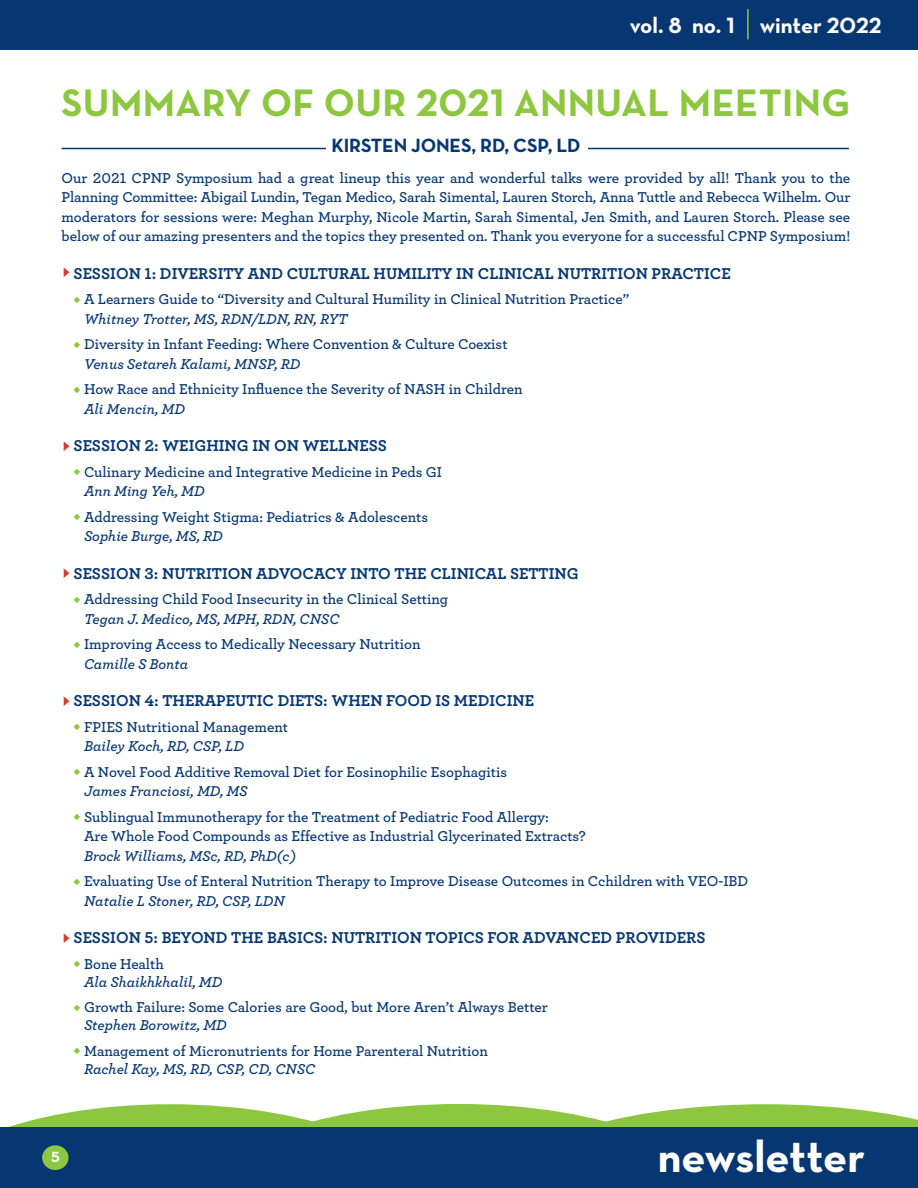
<style>
.page{position:relative;width:918px;height:1188px;background:#fff}
.page>*{position:absolute;margin:0;border:0;box-sizing:border-box;transform-origin:0 0}
.t1{font:700 45px "Neutra Text";color:#fff}
.t2{font:700 39px "Neutra Text";letter-spacing:.01em;color:#8dc63f}
.t3{font:22.5px "Neutra Text Bold Alt";color:#fff}
.t4{font:700 19.5px "Neutraface Text";letter-spacing:-.01em;color:#073772}
.t5{font:16.5px "Archer Bold LF";color:#073772}
.t6{font:15px/19.5px "Archer Semibold LF";color:#073772;text-align:justify}
.t7{font:italic 600 15px/18px "Archer";color:#073772}
.t8{font:600 15px/18px "Archer";color:#073772}
.t9{font:700 15px "Neutraface Text";color:#fff}
.s1{font-family:"Neutra Text Bold Alt";font-weight:400}
.s2{color:#d8382d}
.s3{color:#8dc63f}
.s4{font-style:normal}
.s5{font-style:italic}
</style>
<div class="page">
<svg style="left:0;top:1104px;width:194px;height:24px"></svg>
<svg style="left:194px;top:1104px;width:293px;height:24px;fill:#8dc63f"></svg>
<svg style="left:487px;top:1104px;width:431px;height:24px"></svg>
<div style="left:0;top:1128px;width:918px;height:60px;background:#073772"></div>
<div style="left:42px;top:1145px;width:27px;height:25px;background:#8dc63f;border-radius:50%"></div>
<div style="left:0;top:0;width:918px;height:50px;background:#073772"></div>
<hr style="left:747px;top:9px;width:2px;height:30px;background:#8dc63f">
<hr style="left:62px;top:148px;width:787px;height:1px;background:#073772">
<div style="left:326px;top:138px;width:262px;height:21px;background:#fff"></div>
<h3 class="t3" style="left:630px;top:11px;width:253px">vol. 8 no. 1 winter 2022</h3>
<h2 class="t2" style="left:62px;top:79px;width:790px">SUMMARY OF OUR <span class="s1">2021</span> ANNUAL MEETING</h2>
<h3 class="t4" style="left:331px;top:133px;width:251px">KIRSTEN JONES, RD, CSP, LD</h3>
<p class="t6" style="left:62px;top:168px;width:790px">Our 2021 CPNP Symposium had a great lineup this year and wonderful talks were provided by all! Thank you to the Planning Committee: Abigail Lundin, Tegan Medico, Sarah Simental, Lauren Storch, Anna Tuttle and Rebecca Wilhelm. Our moderators for sessions were: Meghan Murphy, Nicole Martin, Sarah Simental, Jen Smith, and Lauren Storch. Please see below of our amazing presenters and the topics they presented on. Thank you everyone for a successful CPNP Symposium!</p>
<p class="t5" style="left:57px;top:263px;width:675px"><span class="s2">✔</span>SESSION 1: DIVERSITY AND CULTURAL HUMILITY IN CLINICAL NUTRITION PRACTICE</p>
<p class="t6" style="left:74px;top:289px;width:557px"><span class="s3">◆</span> A Learners Guide to “Diversity and Cultural Humility in Clinical Nutrition Practice”</p>
<p class="t7" style="left:84px;top:309px;width:265px">Whitney Trotter, MS, RDN/LDN, RN, RYT</p>
<p class="t6" style="left:74px;top:334px;width:435px"><span class="s3">◆</span> Diversity in Infant Feeding: Where Convention &amp; Culture Coexist</p>
<p class="t7" style="left:84px;top:354px;width:218px">Venus Setareh Kalami, MNSP, RD</p>
<p class="t6" style="left:74px;top:379px;width:451px"><span class="s3">◆</span> How Race and Ethnicity Influence the Severity of NASH in Children</p>
<p class="t7" style="left:84px;top:399px;width:102px">Ali Mencin, MD</p>
<p class="t5" style="left:57px;top:436px;width:331px"><span class="s2">✔</span>SESSION 2: WEIGHING IN ON WELLNESS</p>
<p class="t6" style="left:74px;top:462px;width:370px"><span class="s3">◆</span> Culinary Medicine and Integrative Medicine in Peds GI</p>
<p class="t7" style="left:84px;top:481px;width:122px">Ann Ming Yeh, MD</p>
<p class="t6" style="left:74px;top:507px;width:356px"><span class="s3">◆</span> Addressing Weight Stigma: Pediatrics &amp; Adolescents</p>
<p class="t7" style="left:84px;top:526px;width:140px">Sophie Burge, MS, RD</p>
<p class="t5" style="left:57px;top:563px;width:523px"><span class="s2">✔</span>SESSION 3: NUTRITION ADVOCACY INTO THE CLINICAL SETTING</p>
<p class="t6" style="left:74px;top:589px;width:376px"><span class="s3">◆</span> Addressing Child Food Insecurity in the Clinical Setting</p>
<p class="t7" style="left:84px;top:609px;width:257px">Tegan J. Medico, MS, MPH, RDN, CNSC</p>
<p class="t6" style="left:74px;top:634px;width:349px"><span class="s3">◆</span> Improving Access to Medically Necessary Nutrition</p>
<p class="t7" style="left:84px;top:654px;width:106px">Camille S Bonta</p>
<p class="t5" style="left:57px;top:691px;width:479px"><span class="s2">✔</span>SESSION 4: THERAPEUTIC DIETS: WHEN FOOD IS MEDICINE</p>
<p class="t6" style="left:74px;top:717px;width:216px"><span class="s3">◆</span> FPIES Nutritional Management</p>
<p class="t7" style="left:84px;top:736px;width:161px">Bailey Koch, RD, CSP, LD</p>
<p class="t6" style="left:74px;top:762px;width:435px"><span class="s3">◆</span> A Novel Food Additive Removal Diet for Eosinophilic Esophagitis</p>
<p class="t7" style="left:84px;top:781px;width:165px">James Franciosi, MD, MS</p>
<p class="t6" style="left:84px;top:807px;width:503px;text-indent:-10px"><span class="s3">◆</span> Sublingual Immunotherapy for the Treatment of Pediatric Food Allergy:<br>Are Whole Food Compounds as Effective as Industrial Glycerinated Extracts?</p>
<p class="t7" style="left:84px;top:846px;width:213px">Brock Williams, MSc, RD, PhD(c)</p>
<p class="t6" style="left:74px;top:871px;width:676px"><span class="s3">◆</span> Evaluating Use of Enteral Nutrition Therapy to Improve Disease Outcomes in Cchildren with VEO-IBD</p>
<p class="t7" style="left:84px;top:891px;width:202px">Natalie L Stoner, RD, CSP, LDN</p>
<p class="t5" style="left:57px;top:928px;width:650px"><span class="s2">✔</span>SESSION 5: BEYOND THE BASICS: NUTRITION TOPICS FOR ADVANCED PROVIDERS</p>
<p class="t7" style="left:84px;top:954px;width:140px;text-indent:-10px"><span class="s3">◆</span> <span class="s4">Bone Health<br></span>Ala Shaikhkhalil, MD</p>
<p class="t8" style="left:84px;top:998px;width:465px;text-indent:-10px"><span class="s3">◆</span> Growth Failure: Some Calories are Good, but More Aren’t Always Better<br><span class="s5">Stephen Borowitz, MD</span></p>
<p class="t8" style="left:84px;top:1041px;width:405px;text-indent:-10px"><span class="s3">◆</span> Management of Micronutrients for Home Parenteral Nutrition<br><span class="s5">Rachel Kay, MS, RD, CSP, CD, CNSC</span></p>
<p class="t9" style="left:51px;top:1148px;width:10px">5</p>
<h1 class="t1" style="left:658px;top:1129px;width:209px">newsletter</h1>
</div>
